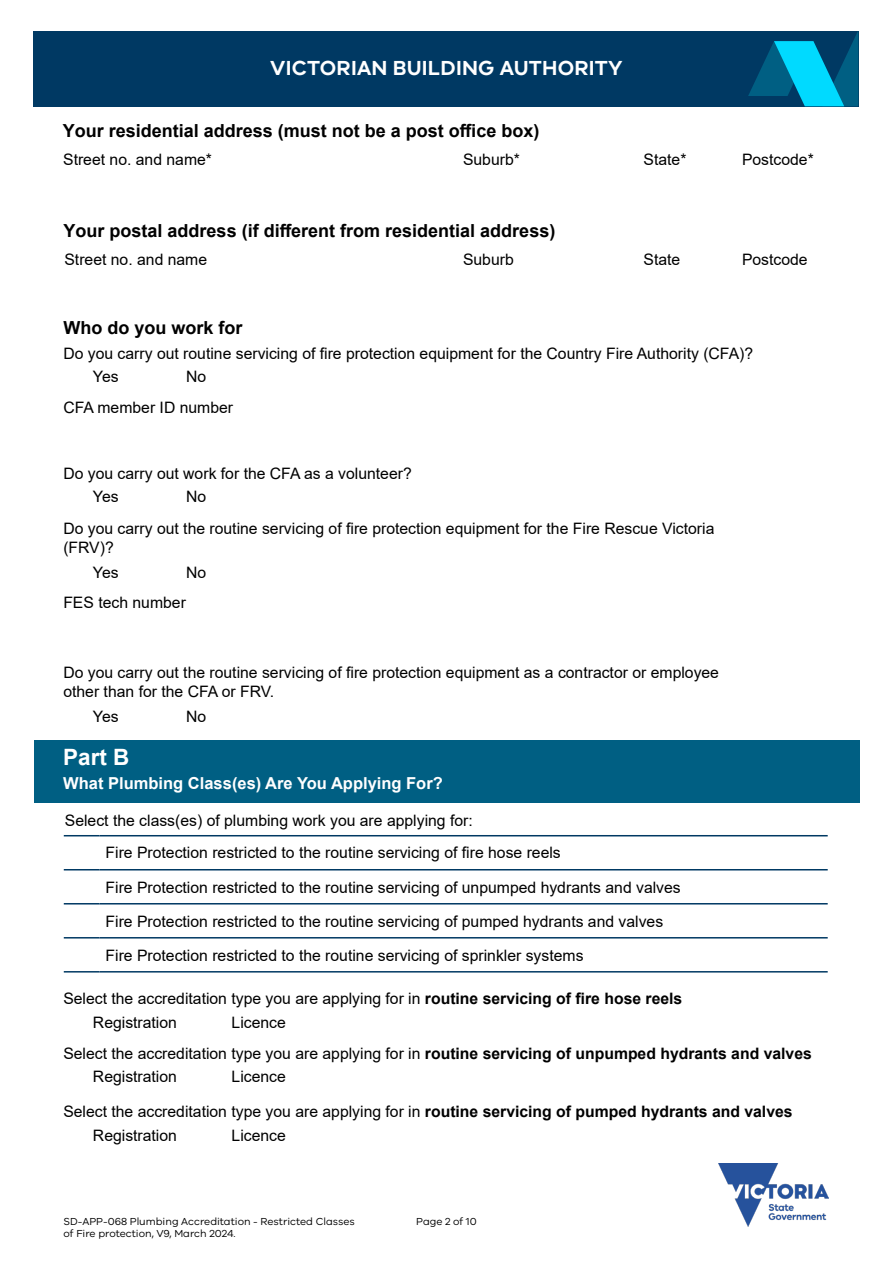
<style>
.page{position:relative;width:893px;height:1263px;background:#fff}
.page>*{position:absolute;margin:0;border:0;box-sizing:border-box;transform-origin:0 0}
.t1{font:700 22.5px "Arial";color:#fff}
.t2{font:600 21px "VIC";letter-spacing:.01em;color:#fff}
.t3{font:700 18px "Arial";color:#000}
.t4{font:700 16.5px "Arial";color:#fff}
.t5{font:15.75px/34px "Arial";color:#000}
.t6{font:10.5px/12px "VIC";color:#000}
.s1{font-weight:700}
</style>
<div class="page">
<div style="left:34px;top:31px;width:825px;height:75px;background:#003963"></div>
<svg style="left:748px;top:32px;width:110px;height:74px"></svg>
<img style="left:719px;top:1163px;width:109px;height:63px">
<div style="left:34px;top:740px;width:825px;height:62px;background:#005f83"></div>
<hr style="left:64px;top:903px;width:36px;height:1px;background:#003963">
<hr style="left:100px;top:903px;width:728px;height:1px;background:#003963">
<hr style="left:64px;top:937px;width:36px;height:1px;background:#003963">
<hr style="left:100px;top:937px;width:728px;height:1px;background:#003963">
<hr style="left:64px;top:971px;width:36px;height:1px;background:#003963">
<hr style="left:100px;top:971px;width:728px;height:1px;background:#003963">
<hr style="left:64px;top:835px;width:36px;height:1px;background:#003963">
<hr style="left:100px;top:835px;width:728px;height:1px;background:#003963">
<hr style="left:64px;top:869px;width:36px;height:1px;background:#003963">
<hr style="left:100px;top:869px;width:728px;height:1px;background:#003963">
<h2 class="t2" style="left:270px;top:55px;width:354px">VICTORIAN BUILDING AUTHORITY</h2>
<p class="t3" style="left:63px;top:118px;width:478px">Your residential address (must not be a post office box)</p>
<p class="t5" style="left:63px;top:142px;width:150px">Street no. and name*</p>
<p class="t5" style="left:463px;top:142px;width:58px">Suburb*</p>
<p class="t5" style="left:644px;top:142px;width:44px">State*</p>
<p class="t5" style="left:742px;top:142px;width:73px">Postcode*</p>
<p class="t3" style="left:64px;top:218px;width:493px">Your postal address (if different from residential address)</p>
<p class="t5" style="left:64px;top:242px;width:144px">Street no. and name</p>
<p class="t5" style="left:463px;top:242px;width:52px">Suburb</p>
<p class="t5" style="left:644px;top:242px;width:38px">State</p>
<p class="t5" style="left:742px;top:242px;width:67px">Postcode</p>
<p class="t3" style="left:64px;top:314px;width:181px">Who do you work for</p>
<p class="t5" style="left:93px;top:342px;width:662px;line-height:22.8px;text-indent:-30px">Do you carry out routine servicing of fire protection equipment for the Country Fire Authority (CFA)?<br>Yes</p>
<p class="t5" style="left:63px;top:360px;width:171px;line-height:31.7px;text-indent:123px">No<br>CFA member ID number</p>
<p class="t5" style="left:93px;top:462px;width:320px;line-height:23.1px;text-indent:-30px">Do you carry out work for the CFA as a volunteer?<br>Yes</p>
<p class="t5" style="left:63px;top:480px;width:653px;line-height:32.5px;text-indent:123px">No<br>Do you carry out the routine servicing of fire protection equipment for the Fire Rescue Victoria</p>
<p class="t5" style="left:63px;top:531px;width:52px">(FRV)?</p>
<p class="t5" style="left:93px;top:555px;width:27px">Yes</p>
<p class="t5" style="left:186px;top:555px;width:22px">No</p>
<p class="t5" style="left:63px;top:585px;width:124px">FES tech number</p>
<p class="t5" style="left:63px;top:663px;width:657px;line-height:18.8px">Do you carry out the routine servicing of fire protection equipment as a contractor or employee other than for the CFA or FRV.</p>
<p class="t5" style="left:93px;top:699px;width:27px">Yes</p>
<p class="t5" style="left:186px;top:699px;width:22px">No</p>
<h1 class="t1" style="left:63px;top:741px;width:68px">Part B</h1>
<p class="t4" style="left:63px;top:772px;width:381px">What Plumbing Class(es) Are You Applying For?</p>
<p class="t5" style="left:65px;top:804px;width:409px">Select the class(es) of plumbing work you are applying for:</p>
<p class="t5" style="left:106px;top:836px;width:577px">Fire Protection restricted to the routine servicing of fire hose reels<br>Fire Protection restricted to the routine servicing of unpumped hydrants and valves Fire Protection restricted to the routine servicing of pumped hydrants and valves Fire Protection restricted to the routine servicing of sprinkler systems</p>
<p class="t5" style="left:63px;top:981px;width:620px">Select the accreditation type you are applying for in <span class="s1">routine servicing of fire hose reels</span></p>
<p class="t5" style="left:93px;top:1005px;width:86px">Registration</p>
<p class="t5" style="left:232px;top:1005px;width:56px">Licence</p>
<p class="t5" style="left:63px;top:1036px;width:750px">Select the accreditation type you are applying for in <span class="s1">routine servicing of unpumped hydrants and valves</span></p>
<p class="t5" style="left:93px;top:1060px;width:86px">Registration</p>
<p class="t5" style="left:232px;top:1060px;width:56px">Licence</p>
<p class="t5" style="left:63px;top:1094px;width:731px">Select the accreditation type you are applying for in <span class="s1">routine servicing of pumped hydrants and valves</span></p>
<p class="t5" style="left:93px;top:1118px;width:86px">Registration</p>
<p class="t5" style="left:232px;top:1118px;width:56px">Licence</p>
<p class="t6" style="left:64px;top:1215px;width:293px">SD-APP-068 Plumbing Accreditation - Restricted Classes of Fire protection, V9, March 2024.</p>
<p class="t6" style="left:416px;top:1215px;width:62px">Page 2 of 10</p>
</div>
